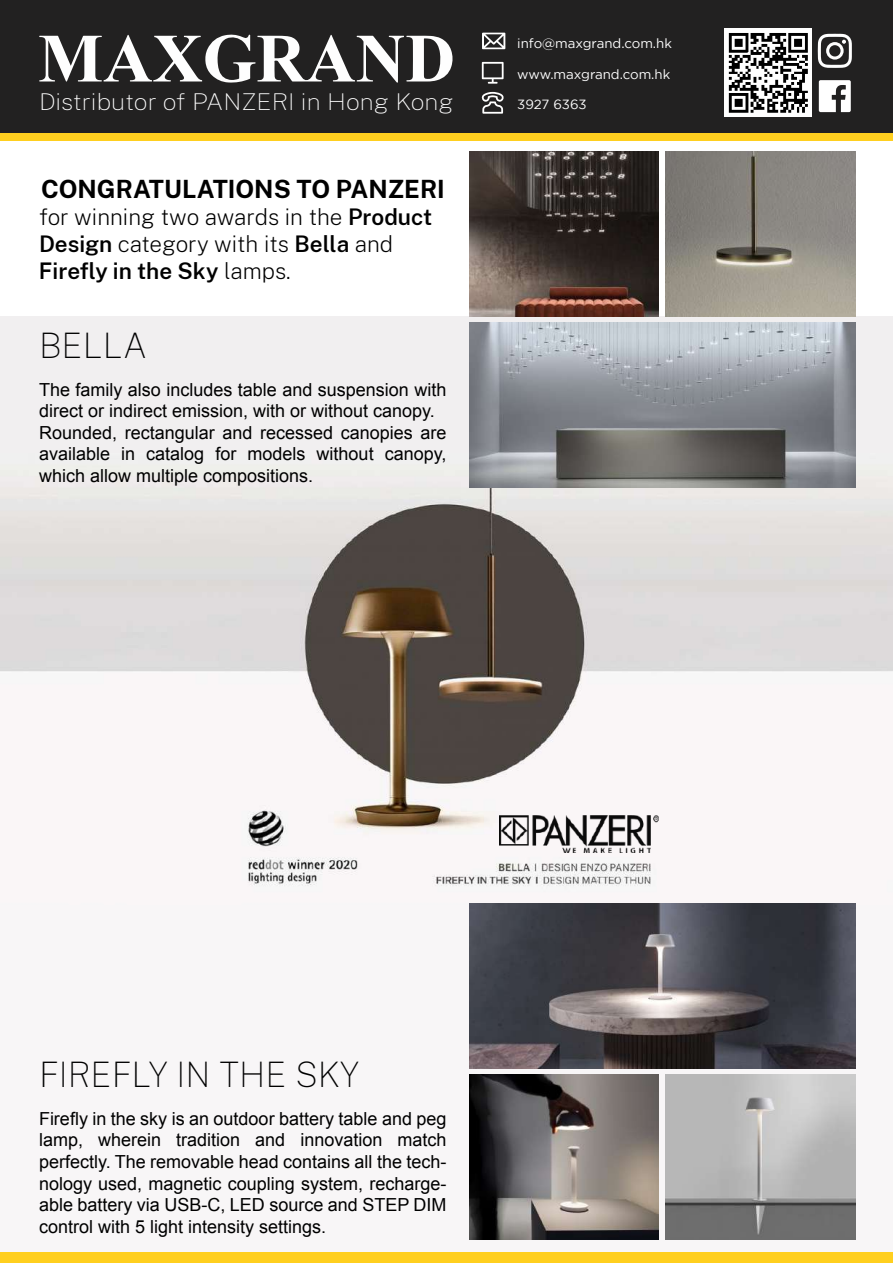
<style>
.page{position:relative;width:893px;height:1263px;background:#fff}
.page>*{position:absolute;margin:0;border:0;box-sizing:border-box;transform-origin:0 0}
.t1{font:100 34.5px "Public Sans";color:#000}
.t2{font:700 24.75px "Public Sans";color:#000}
.t3{font:100 22.8px "Public Sans";color:#fff;scale:1.09 1}
.t4{font:200 22.5px/27px "Public Sans";color:#000}
.t5{font:18px/21.6px "Arial";color:#000;text-align:justify}
.t6{font:13.35px "Gotham";color:#fff}
.s1{font-weight:600}
</style>
<div class="page">
<div style="left:0;top:887px;width:893px;height:376px;background:#f8f6f7"></div>
<div style="left:0;top:317px;width:893px;height:137px;background:#f1eff0"></div>
<img style="left:0;top:454px;width:893px;height:451px">
<img style="left:500px;top:816px;width:158px;height:37px">
<img style="left:469px;top:904px;width:386px;height:165px">
<img style="left:666px;top:1075px;width:189px;height:165px">
<img style="left:469px;top:1075px;width:190px;height:165px">
<img style="left:469px;top:322px;width:386px;height:166px">
<img style="left:469px;top:152px;width:190px;height:165px">
<img style="left:666px;top:152px;width:189px;height:165px">
<div style="left:0;top:133px;width:893px;height:8px;background:#ffcf1f"></div>
<div style="left:0;top:1253px;width:893px;height:10px;background:#ffcf1f"></div>
<div style="left:0;top:0;width:893px;height:133px;background:#222121"></div>
<svg style="left:482px;top:33px;width:23px;height:16px"></svg>
<svg style="left:482px;top:62px;width:22px;height:22px"></svg>
<svg style="left:482px;top:92px;width:22px;height:22px"></svg>
<svg style="left:39px;top:34px;width:414px;height:49px"></svg>
<img style="left:724px;top:29px;width:87px;height:88px">
<svg style="left:818px;top:34px;width:34px;height:34px"></svg>
<svg style="left:819px;top:80px;width:32px;height:32px"></svg>
<p class="t6" style="left:517px;top:36px;width:156px">info@maxgrand.com.hk</p>
<p class="t6" style="left:517px;top:67px;width:155px">www.maxgrand.com.hk</p>
<p class="t3" style="left:39px;top:85px;width:382px">Distributor of PANZERI in Hong Kong</p>
<p class="t6" style="left:517px;top:97px;width:71px">3927 6363</p>
<h2 class="t2" style="left:41px;top:170px;width:405px">CONGRATULATIONS TO PANZERI</h2>
<p class="t4" style="left:39px;top:202px;width:395px">for winning two awards in the <span class="s1">Product<br>Design</span> category with its <span class="s1">Bella</span> and<br><span class="s1">Firefly in the Sky</span> lamps.</p>
<h1 class="t1" style="left:39px;top:321px;width:110px">BELLA</h1>
<p class="t5" style="left:39px;top:379px;width:409px;text-align:left">The family also includes table and suspension with direct or indirect emission, with or without canopy.<br>Rounded, rectangular and recessed canopies are available in catalog for models without canopy, which allow multiple compositions.</p>
<h1 class="t1" style="left:39px;top:1050px;width:321px">FIREFLY IN THE SKY</h1>
<p class="t5" style="left:39px;top:1108px;width:409px">Firefly in the sky is an outdoor battery table and peg lamp, wherein tradition and innovation match perfectly. The removable head contains all the tech&shy;nology used, magnetic coupling system, recharge&shy;able battery via USB-C, LED source and STEP DIM control with 5 light intensity settings.</p>
</div>
